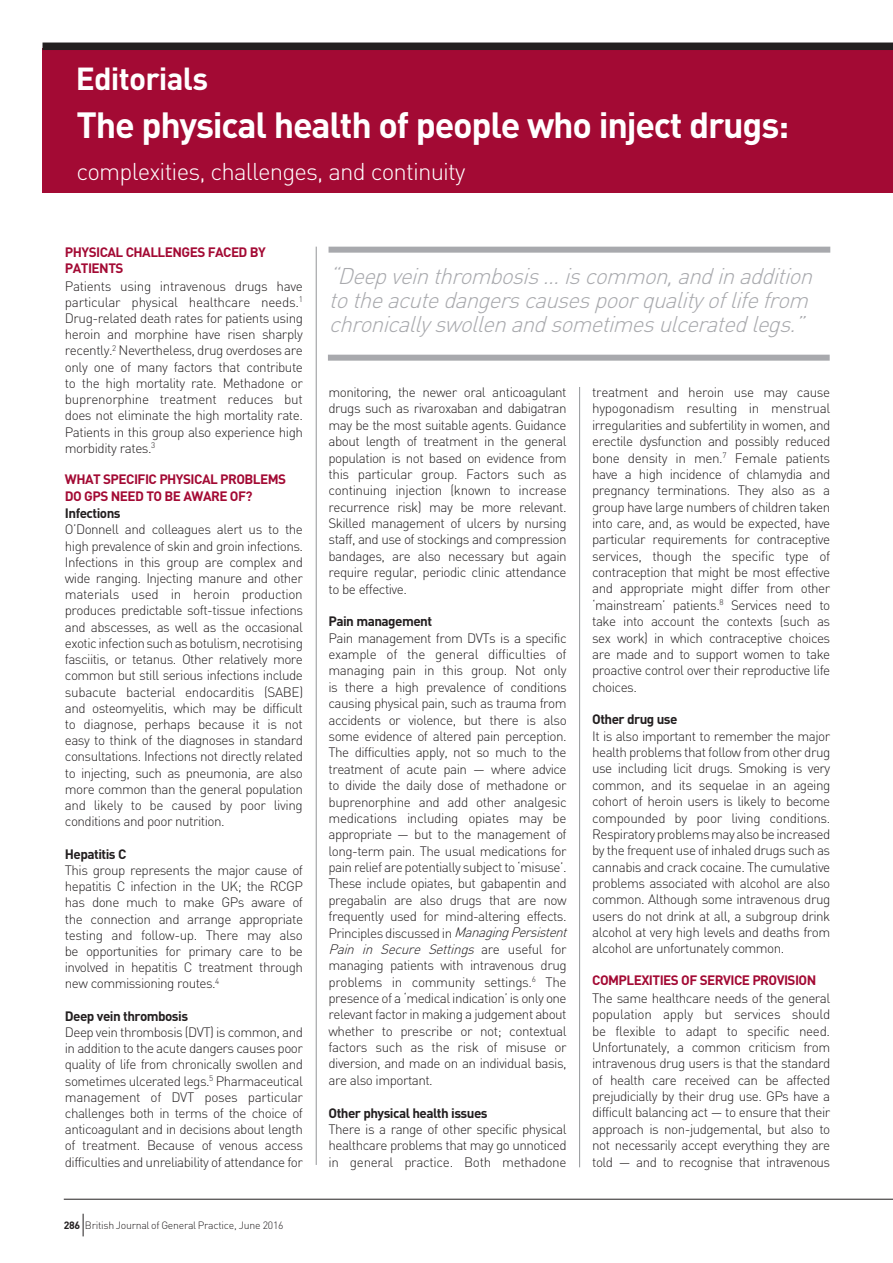
<style>
.page{position:relative;width:893px;height:1263px;background:#fff}
.page>*{position:absolute;margin:0;border:0;box-sizing:border-box;transform-origin:0 0}
.t1{font:700 36px "DIN";letter-spacing:-.035em;color:#fff}
.t2{font:700 31.5px "DIN";letter-spacing:-.025em;color:#fff}
.t3{font:300 24px "DIN";letter-spacing:-.035em;color:#fff}
.t4{font:italic 300 22.5px/24px "DIN";color:#a8a9ad}
.t5{font:300 13.5px/16.4px "DIN";letter-spacing:-.04em;color:#231f20;text-align:justify}
.t6{font:700 13.5px/16.5px "DIN";letter-spacing:-.04em;color:#a30a34}
.t7{font:700 13.5px "DIN";letter-spacing:-.04em;color:#231f20}
.t8{font:300 10.5px "DIN";letter-spacing:-.025em;color:#231f20}
.s1{font-weight:700}
.s2{font-style:italic}
</style>
<div class="page">
<div style="left:43px;top:49px;width:850px;height:144px;background:#a30a34"></div>
<hr style="left:316px;top:247px;width:1px;height:918px;background:#939598">
<hr style="left:579px;top:387px;width:1px;height:780px;background:#939598">
<div style="left:329px;top:247px;width:501px;height:6px;background:#a8a9ad"></div>
<div style="left:328px;top:355px;width:502px;height:6px;background:#a8a9ad"></div>
<hr style="left:64px;top:1199px;width:829px;height:1px;background:#231f20">
<svg style="left:83px;top:1214px;width:1px;height:22px"></svg>
<div style="left:43px;top:43px;width:850px;height:7px;background:#231f20"></div>
<h2 class="t2" style="left:76px;top:58px;width:134px">Editorials</h2>
<h1 class="t1" style="left:77px;top:101px;width:714px">The physical health of people who inject drugs:</h1>
<h3 class="t3" style="left:77px;top:157px;width:391px">complexities, challenges, and continuity</h3>
<p class="t6" style="left:65px;top:243px;width:203px">PHYSICAL CHALLENGES FACED BY<br>PATIENTS</p>
<p class="t5" style="left:65px;top:277px;width:240px">Patients using intravenous drugs have particular physical healthcare needs.<sup>1<br></sup>Drug-related death rates for patients using heroin and morphine have risen sharply recently.<sup>2</sup> Nevertheless, drug overdoses are only one of many factors that contribute to the high mortality rate. Methadone or buprenorphine treatment reduces but does not eliminate the high mortality rate.<br>Patients in this group also experience high morbidity rates.<sup>3</sup></p>
<p class="t6" style="left:65px;top:470px;width:223px">WHAT SPECIFIC PHYSICAL PROBLEMS<br>DO GPS NEED TO BE AWARE OF?</p>
<p class="t7" style="left:65px;top:504px;width:57px">Infections</p>
<p class="t5" style="left:65px;top:521px;width:240px">O’Donnell and colleagues alert us to the high prevalence of skin and groin infections.<br>Infections in this group are complex and wide ranging. Injecting manure and other materials used in heroin production produces predictable soft-tissue infections and abscesses, as well as the occasional exotic infection such as botulism, necrotising fasciitis, or tetanus. Other relatively more common but still serious infections include subacute bacterial endocarditis (SABE) and osteomyelitis, which may be difficult to diagnose, perhaps because it is not easy to think of the diagnoses in standard consultations. Infections not directly related to injecting, such as pneumonia, are also more common than the general population and likely to be caused by poor living conditions and poor nutrition.</p>
<p class="t7" style="left:65px;top:845px;width:63px">Hepatitis C</p>
<p class="t5" style="left:65px;top:862px;width:240px">This group represents the major cause of hepatitis C infection in the UK; the RCGP has done much to make GPs aware of the connection and arrange appropriate testing and follow-up. There may also be opportunities for primary care to be involved in hepatitis C treatment through new commissioning routes.<sup>4</sup></p>
<p class="t7" style="left:65px;top:1007px;width:125px">Deep vein thrombosis</p>
<p class="t5" style="left:65px;top:1024px;width:240px">Deep vein thrombosis (DVT) is common, and in addition to the acute dangers causes poor quality of life from chronically swollen and sometimes ulcerated legs.<sup>5</sup> Pharmaceutical management of DVT poses particular challenges both in terms of the choice of anticoagulant and in decisions about length of treatment. Because of venous access difficulties and unreliability of attendance for</p>
<p class="t8" style="left:64px;top:1219px;width:221px"><span class="s1">286</span> British Journal of General Practice, June 2016</p>
<h3 class="t4" style="left:329px;top:264px;width:492px">“Deepveinthrombosis… iscommon,andinaddition totheacutedangerscausespoorqualityoflifefrom chronicallyswollenandsometimesulceratedlegs.”</h3>
<p class="t5" style="left:329px;top:384px;width:240px">monitoring, the newer oral anticoagulant drugs such as rivaroxaban and dabigatran may be the most suitable agents. Guidance about length of treatment in the general population is not based on evidence from this particular group. Factors such as continuing injection (known to increase recurrence risk) may be more relevant.<br>Skilled management of ulcers by nursing staff, and use of stockings and compression bandages, are also necessary but again require regular, periodic clinic attendance to be effective.</p>
<p class="t7" style="left:329px;top:613px;width:105px">Pain management</p>
<p class="t5" style="left:329px;top:629px;width:244px;text-align:left">Pain management from DVTs is a specific example of the general difficulties of managing pain in this group. Not only is there a high prevalence of conditions causing physical pain, such as trauma from accidents or violence, but there is also some evidence of altered pain perception.<br>The difficulties apply, not so much to the treatment of acute pain — where advice to divide the daily dose of methadone or buprenorphine and add other analgesic medications including opiates may be appropriate — but to the management of long-term pain. The usual medications for pain relief are potentially subject to ‘misuse’.<br>These include opiates, but gabapentin and pregabalin are also drugs that are now frequently used for mind-altering effects.<br>Principles discussed in <span class="s2">ManagingPersistent Pain in Secure Settings</span> a r e u s e f u l f o r managing patients with intravenous drug problems in community settings.<sup>6</sup> The presence of a ‘medical indication’ is only one relevant factor in making a judgement about whether to prescribe or not; contextual factors such as the risk of misuse or diversion, and made on an individual basis, are also important.</p>
<p class="t7" style="left:329px;top:1104px;width:161px">Other physical health issues</p>
<p class="t5" style="left:329px;top:1121px;width:240px">There is a range of other specific physical healthcare problems that may go unnoticed in general practice. Both methadone</p>
<p class="t5" style="left:592px;top:384px;width:240px">treatment and heroin use may cause hypogonadism resulting in menstrual irregularities and subfertility in women, and erectile dysfunction and possibly reduced bone density in men.<sup>7</sup> Female patients have a high incidence of chlamydia and pregnancy terminations. They also as a group have large numbers of children taken into care, and, as would be expected, have particular requirements for contraceptive services, though the specific type of contraception that might be most effective and appropriate might differ from other ‘mainstream’ patients.<sup>8</sup> Services need to take into account the contexts (such as sex work) in which contraceptive choices are made and to support women to take proactive control over their reproductive life choices.</p>
<p class="t7" style="left:592px;top:711px;width:87px">Other drug use</p>
<p class="t5" style="left:592px;top:728px;width:240px">It is also important to remember the major health problems that follow from other drug use including licit drugs. Smoking is very common, and its sequelae in an ageing cohort of heroin users is likely to become compounded by poor living conditions.<br>Respiratory problems may also be increased by the frequent use of inhaled drugs such as cannabis and crack cocaine. The cumulative problems associated with alcohol are also common. Although some intravenous drug users do not drink at all, a subgroup drink alcohol at very high levels and deaths from alcohol are unfortunately common.</p>
<p class="t6" style="left:592px;top:971px;width:226px">COMPLEXITIES OF SERVICE PROVISION</p>
<p class="t5" style="left:592px;top:990px;width:240px">The same healthcare needs of the general population apply but services should be flexible to adapt to specific need.<br>Unfortunately, a common criticism from intravenous drug users is that the standard of health care received can be affected prejudicially by their drug use. GPs have a difficult balancing act — to ensure that their approach is non-judgemental, but also to not necessarily accept everything they are told — and to recognise that intravenous</p>
</div>
